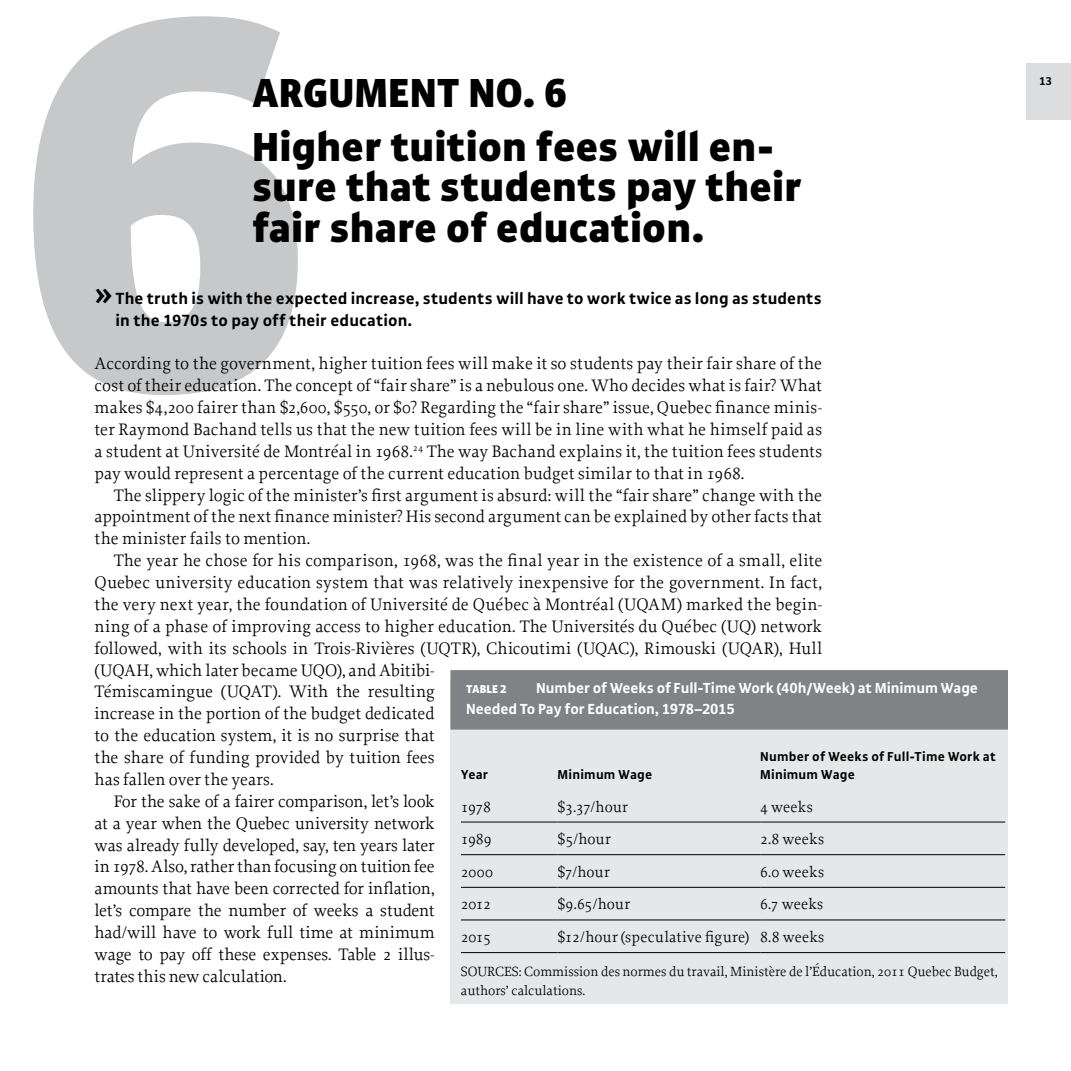
<style>
.page{position:relative;width:1071px;height:1071px;background:#fff}
.page>*{position:absolute;margin:0;border:0;box-sizing:border-box;transform-origin:0 0}
.t1{font:900 43.75px/54.2px "Gak Sans";color:#000}
.t2{font:17.5px/21.9px "Proforma";color:#000;text-align:justify}
.t3{font:700 17.5px/21.9px "Gak Sans";letter-spacing:.005em;color:#000}
.t4{font:15.75px "Proforma";letter-spacing:.005em;color:#000}
.t5{font:700 15.75px/21px "Gak Sans";letter-spacing:-.005em;color:#fff}
.t6{font:14px/19.2px "Proforma";color:#000}
.t7{font:700 14px/17.5px "Gak Sans";letter-spacing:.015em;color:#000}
.t8{font:900 12.25px "Gak Sans";letter-spacing:.005em;color:#fff}
.t9{font:700 12.25px "Gak Sans";color:#000}
.s1{font-size:31.5px}
</style>
<div class="page">
<div style="left:1027px;top:63px;width:44px;height:57px;background:#dcddde"></div>
<svg style="left:33px;top:16px;width:265px;height:379px;fill:#c7c8ca"></svg>
<div style="left:450px;top:681px;width:558px;height:323px;background:#e6e7e8"></div>
<div style="left:450px;top:670px;width:558px;height:60px;background:#808285"></div>
<hr style="left:461px;top:822px;width:97px;height:1px;background:#000">
<hr style="left:558px;top:822px;width:202px;height:1px;background:#000">
<hr style="left:760px;top:822px;width:245px;height:1px;background:#000">
<hr style="left:461px;top:854px;width:97px;height:1px;background:#000">
<hr style="left:558px;top:854px;width:202px;height:1px;background:#000">
<hr style="left:760px;top:854px;width:245px;height:1px;background:#000">
<hr style="left:461px;top:887px;width:97px;height:1px;background:#000">
<hr style="left:558px;top:887px;width:202px;height:1px;background:#000">
<hr style="left:760px;top:887px;width:245px;height:1px;background:#000">
<hr style="left:461px;top:920px;width:97px;height:1px;background:#000">
<hr style="left:558px;top:920px;width:202px;height:1px;background:#000">
<hr style="left:760px;top:920px;width:245px;height:1px;background:#000">
<hr style="left:461px;top:952px;width:97px;height:1px;background:#000">
<hr style="left:558px;top:952px;width:202px;height:1px;background:#000">
<hr style="left:760px;top:952px;width:245px;height:1px;background:#000">
<h1 class="t1" style="left:252px;top:65px;width:524px">Argument no. 6<br>Higher tuition fees will en-</h1>
<h1 class="t1" style="left:252px;top:167px;width:551px;line-height:40.2px">sure that students pay their fair share of education.</h1>
<p class="t3" style="left:116px;top:287px;width:708px;text-indent:-21px"><span class="s1">»</span>The truth is with the expected increase, students will have to work twice as long as students in the 1970s to pay off their education.</p>
<p class="t2" style="left:94px;top:352px;width:729px">According to the government, higher tuition fees will make it so students pay their fair share of the cost of their education. The concept of “fair share” is a nebulous one. Who decides what is fair? What makes $4,200 fairer than $2,600, $550, or $0? Regarding the “fair share” issue, Quebec finance minis&shy;ter Raymond Bachand tells us that the new tuition fees will be in line with what he himself paid as a student at Université de Montréal in 1968.<sup>24</sup> The way Bachand explains it, the tuition fees students pay would represent a percentage of the current education budget similar to that in 1968.</p>
<p class="t2" style="left:95px;top:484px;width:729px;text-indent:19px">The slippery logic of the minister’s first argument is absurd: will the “fair share” change with the appointment of the next finance minister? His second argument can be explained by other facts that the minister fails to mention.</p>
<p class="t2" style="left:114px;top:549px;width:710px">The year he chose for his comparison, 1968, was the final year in the existence of a small, elite</p>
<p class="t2" style="left:95px;top:571px;width:729px">Quebec university education system that was relatively inexpensive for the government. In fact,</p>
<p class="t2" style="left:95px;top:593px;width:729px">the very next year, the foundation of Université de Québec à Montréal (UQAM) marked the begin-</p>
<p class="t2" style="left:95px;top:615px;width:729px">ning of a phase of improving access to higher education. The Universités du Québec (UQ) network</p>
<p class="t2" style="left:95px;top:637px;width:729px">followed, with its schools in Trois-Rivières (UQTR), Chicoutimi (UQAC), Rimouski (UQAR), Hull</p>
<p class="t2" style="left:95px;top:659px;width:342px">(UQAH, which later became UQO), and Abitibi-</p>
<p class="t2" style="left:95px;top:681px;width:342px">Témiscamingue (UQAT). With the resulting</p>
<p class="t2" style="left:95px;top:702px;width:342px">increase in the portion of the budget dedicated</p>
<p class="t2" style="left:95px;top:724px;width:342px">to the education system, it is no surprise that</p>
<p class="t2" style="left:95px;top:746px;width:342px">the share of funding provided by tuition fees</p>
<p class="t2" style="left:95px;top:768px;width:181px">has fallen over the years.</p>
<p class="t2" style="left:114px;top:790px;width:322px">For the sake of a fairer comparison, let’s look</p>
<p class="t2" style="left:95px;top:812px;width:342px">at a year when the Quebec university network</p>
<p class="t2" style="left:95px;top:834px;width:342px">was already fully developed, say, ten years later</p>
<p class="t2" style="left:95px;top:856px;width:342px">in 1978. Also, rather than focusing on tuition fee</p>
<p class="t2" style="left:95px;top:877px;width:342px">amounts that have been corrected for inflation,</p>
<p class="t2" style="left:95px;top:899px;width:342px">let’s compare the number of weeks a student</p>
<p class="t2" style="left:95px;top:921px;width:342px">had/will have to work full time at minimum</p>
<p class="t2" style="left:95px;top:943px;width:342px">wage to pay off these expenses. Table 2 illus-</p>
<p class="t2" style="left:95px;top:965px;width:194px">trates this new calculation.</p>
<p class="t5" style="left:466px;top:677px;width:513px;text-indent:70px">Number of Weeks of Full-Time Work (40h/Week) at Minimum Wage<br>Needed To Pay for Education, 1978–2015</p>
<p class="t8" style="left:466px;top:682px;width:42px">table 2</p>
<p class="t7" style="left:760px;top:748px;width:237px">Number of Weeks of Full-Time Work at<br>Minimum Wage</p>
<p class="t7" style="left:461px;top:766px;width:29px">Year</p>
<p class="t7" style="left:558px;top:766px;width:96px">Minimum Wage</p>
<p class="t4" style="left:461px;top:797px;width:32px">1978</p>
<p class="t4" style="left:558px;top:797px;width:72px">$3.37/hour</p>
<p class="t4" style="left:760px;top:797px;width:54px">4 weeks</p>
<p class="t4" style="left:461px;top:829px;width:32px">1989</p>
<p class="t4" style="left:558px;top:829px;width:55px">$5/hour</p>
<p class="t4" style="left:760px;top:829px;width:65px">2.8 weeks</p>
<p class="t4" style="left:461px;top:862px;width:34px">2000</p>
<p class="t4" style="left:558px;top:862px;width:54px">$7/hour</p>
<p class="t4" style="left:760px;top:862px;width:65px">6.0 weeks</p>
<p class="t4" style="left:461px;top:895px;width:32px">2012</p>
<p class="t4" style="left:558px;top:895px;width:74px">$9.65/hour</p>
<p class="t4" style="left:760px;top:895px;width:65px">6.7 weeks</p>
<p class="t4" style="left:461px;top:927px;width:32px">2015</p>
<p class="t4" style="left:558px;top:927px;width:268px">$12/hour (speculative figure) 8.8 weeks</p>
<p class="t6" style="left:461px;top:961px;width:538px">SOURCES: Commission des normes du travail, Ministère de l’Éducation, 2011 Quebec Budget, authors’ calculations.</p>
<p class="t9" style="left:1039px;top:74px;width:14px">13</p>
</div>
